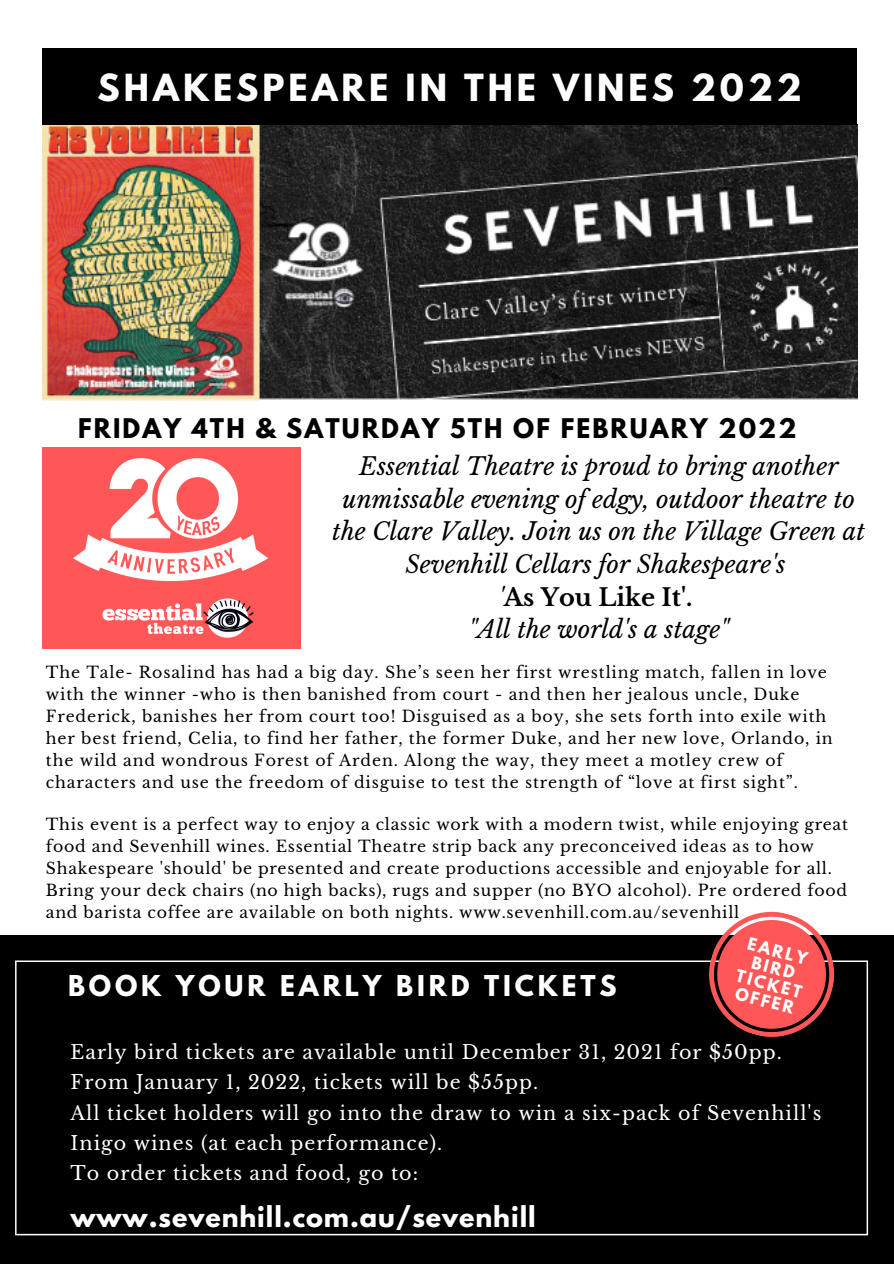
<style>
.page{position:relative;width:894px;height:1264px;background:#fff}
.page>*{position:absolute;margin:0;border:0;box-sizing:border-box;transform-origin:0 0}
.t1{font:700 33.15px "League Spartan";letter-spacing:.12em;color:#fff}
.t2{font:700 25.5px "League Spartan";letter-spacing:.035em;color:#fff}
.t3{font:700 25.5px "League Spartan";letter-spacing:.15em;color:#fff}
.t4{font:italic 24px/32.7px "Libre Baskerville";color:#000;text-align:center}
.t5{font:700 24px "League Spartan";letter-spacing:.085em;color:#000}
.t6{font:700 24px "Libre Baskerville";color:#000}
.t7{font:19.05px/30.3px "Libre Baskerville";letter-spacing:.055em;color:#fff}
.t8{font:15.75px/21.9px "Libre Baskerville";letter-spacing:.055em;color:#000}
.t9{font:700 15.3px "League Spartan";color:#fff}
.s1{font-weight:400;font-style:italic}
</style>
<div class="page">
<img style="left:42px;top:125px;width:814px;height:276px">
<div style="left:42px;top:49px;width:814px;height:76px;background:#000"></div>
<div style="left:0;top:935px;width:893px;height:328px;background:#000"></div>
<svg style="left:15px;top:960px;width:852px;height:275px"></svg>
<svg style="left:695px;top:911px;width:152px;height:139px"></svg>
<div style="left:42px;top:447px;width:258px;height:201px;background:#ff5757"></div>
<img style="left:73px;top:458px;width:195px;height:180px">
<p class="t1" style="left:98px;top:71px;width:705px">SHAKESPEARE IN THE VINES 2022</p>
<p class="t5" style="left:78px;top:417px;width:719px">FRIDAY 4TH &amp; SATURDAY 5TH OF FEBRUARY 2022</p>
<p class="t4" style="left:332px;top:450px;width:534px">Essential Theatre is proud to bring another unmissable evening of edgy, outdoor theatre to the Clare Valley. Join us on the Village Green at Sevenhill Cellars for Shakespeare's</p>
<p class="t6" style="left:498px;top:582px;width:195px"><span class="s1">'</span>As You Like It'.</p>
<p class="t4" style="left:468px;top:613px;width:262px">"All the world's a stage"</p>
<p class="t8" style="left:46px;top:662px;width:788px">The Tale- Rosalind has had a big day. She’s seen her first wrestling match, fallen in love with the winner -who is then banished from court - and then her jealous uncle, Duke Frederick, banishes her from court too! Disguised as a boy, she sets forth into exile with her best friend, Celia, to find her father, the former Duke, and her new love, Orlando, in the wild and wondrous Forest of Arden. Along the way, they meet a motley crew of characters and use the freedom of disguise to test the strength of “love at first sight”.</p>
<p class="t8" style="left:46px;top:813px;width:803px">This event is a perfect way to enjoy a classic work with a modern twist, while enjoying great food and Sevenhill wines. Essential Theatre strip back any preconceived ideas as to how Shakespeare 'should' be presented and create productions accessible and enjoyable for all.<br>Bring your deck chairs (no high backs), rugs and supper (no BYO alcohol). Pre ordered food and barista coffee are available on both nights. www.sevenhill.com.au/sevenhill</p>
<p class="t9" style="left:750px;top:935px;width:63px;rotate:15deg">EARLY</p>
<p class="t9" style="left:738px;top:968px;width:69px;rotate:15deg">TICKET</p>
<p class="t9" style="left:753px;top:954px;width:46px;rotate:15deg">BIRD</p>
<p class="t9" style="left:737px;top:985px;width:61px;rotate:15deg">OFFER</p>
<p class="t3" style="left:68px;top:973px;width:550px">BOOK YOUR EARLY BIRD TICKETS</p>
<p class="t7" style="left:70px;top:1036px;width:712px">Early bird tickets are available until December 31, 2021 for $50pp.<br>From January 1, 2022, tickets will be $55pp.</p>
<p class="t7" style="left:70px;top:1097px;width:752px">All ticket holders will go into the draw to win a six-pack of Sevenhill's<br>Inigo wines (at each performance).</p>
<p class="t7" style="left:70px;top:1158px;width:349px">To order tickets and food, go to:</p>
<p class="t2" style="left:70px;top:1203px;width:466px">www.sevenhill.com.au/sevenhill</p>
</div>
